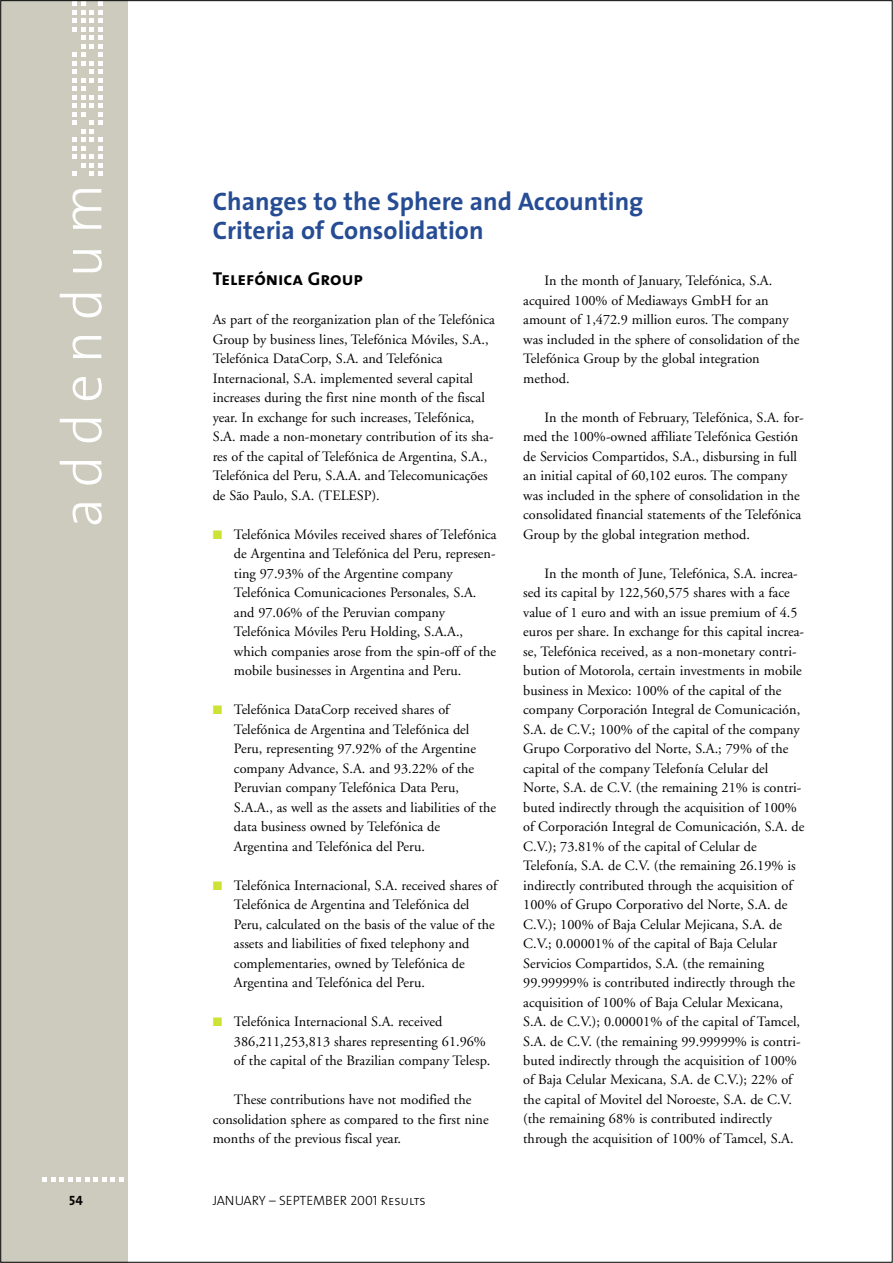
<style>
.page{position:relative;width:893px;height:1263px;background:#fff}
.page>*{position:absolute;margin:0;border:0;box-sizing:border-box;transform-origin:0 0}
.t1{font:300 57px "The Sans";letter-spacing:.185em;color:#fff}
.t2{font:700 25.5px/28.5px "The Sans";color:#264c94}
.t3{font:18.75px "The Sans Bold Caps";color:#000}
.t4{font:14.25px/19.5px "Adobe Garamond";color:#000}
.t5{font:13.5px "The Sans Light Caps";color:#000}
.t6{font:13.5px "The Sans Bold Caps";color:#000}
.s1{font-family:"European Pi Three";color:#cce234}
</style>
<div class="page">
<div style="left:0;top:0;width:128px;height:1263px;background:#cdcbbe"></div>
<svg style="left:72px;top:3px;width:30px;height:173px"></svg>
<svg style="left:43px;top:1178px;width:80px;height:4px"></svg>
<h1 class="t1" style="left:61px;top:527px;width:345px;rotate:-90deg">addendum</h1>
<h2 class="t2" style="left:213px;top:190px;width:432px">Changes to the Sphere and Accounting<br>Criteria of Consolidation</h2>
<h3 class="t3" style="left:213px;top:268px;width:152px">Telefónica Group</h3>
<p class="t4" style="left:213px;top:311px;width:284px">As part of the reorganization plan of the Telefónica Group by business lines, Telefónica Móviles, S.A., Telefónica DataCorp, S.A. and Telefónica Internacional, S.A. implemented several capital increases during the first nine month of the fiscal year. In exchange for such increases, Telefónica, S.A. made a non-monetary contribution of its sha&shy;res of the capital of Telefónica de Argentina, S.A., Telefónica del Peru, S.A.A. and Telecomunicações de São Paulo, S.A. (TELESP).</p>
<p class="t4" style="left:234px;top:526px;width:264px;text-indent:-21px"><span class="s1">-</span> Telefónica Móviles received shares of Telefónica de Argentina and Telefónica del Peru, represen&shy;ting 97.93% of the Argentine company Telefónica Comunicaciones Personales, S.A. and 97.06% of the Peruvian company Telefónica Móviles Peru Holding, S.A.A., which companies arose from the spin-off of the mobile businesses in Argentina and Peru.</p>
<p class="t4" style="left:234px;top:701px;width:263px;text-indent:-21px"><span class="s1">-</span> Telefónica DataCorp received shares of Telefónica de Argentina and Telefónica del Peru, representing 97.92% of the Argentine company Advance, S.A. and 93.22% of the Peruvian company Telefónica Data Peru, S.A.A., as well as the assets and liabilities of the data business owned by Telefónica de Argentina and Telefónica del Peru.</p>
<p class="t4" style="left:234px;top:877px;width:265px;text-indent:-21px"><span class="s1">-</span> Telefónica Internacional, S.A. received shares of Telefónica de Argentina and Telefónica del Peru, calculated on the basis of the value of the assets and liabilities of fixed telephony and complementaries, owned by Telefónica de Argentina and Telefónica del Peru.</p>
<p class="t4" style="left:234px;top:1013px;width:258px;text-indent:-21px"><span class="s1">-</span> Telefónica Internacional S.A. received<br>386,211,253,813 shares representing 61.96% of the capital of the Brazilian company Telesp.</p>
<p class="t4" style="left:213px;top:1091px;width:277px;text-indent:21px">These contributions have not modified the consolidation sphere as compared to the first nine months of the previous fiscal year.</p>
<p class="t4" style="left:523px;top:272px;width:278px;text-indent:21px">In the month of January, Telefónica, S.A. acquired 100% of Mediaways GmbH for an amount of 1,472.9 million euros. The company was included in the sphere of consolidation of the Telefónica Group by the global integration method.</p>
<p class="t4" style="left:523px;top:409px;width:282px;text-indent:21px">In the month of February, Telefónica, S.A. for&shy;med the 100%-owned affiliate Telefónica Gestión de Servicios Compartidos, S.A., disbursing in full an initial capital of 60,102 euros. The company was included in the sphere of consolidation in the consolidated financial statements of the Telefónica Group by the global integration method.</p>
<p class="t4" style="left:523px;top:565px;width:283px;text-indent:21px">In the month of June, Telefónica, S.A. increa&shy;sed its capital by 122,560,575 shares with a face value of 1 euro and with an issue premium of 4.5 euros per share. In exchange for this capital increa&shy;se, Telefónica received, as a non-monetary contri&shy;bution of Motorola, certain investments in mobile business in Mexico: 100% of the capital of the company Corporación Integral de Comunicación, S.A. de C.V.; 100% of the capital of the company Grupo Corporativo del Norte, S.A.; 79% of the capital of the company Telefonía Celular del Norte, S.A. de C.V. (the remaining 21% is contri&shy;buted indirectly through the acquisition of 100% of Corporación Integral de Comunicación, S.A. de C.V.); 73.81% of the capital of Celular de Telefonía, S.A. de C.V. (the remaining 26.19% is indirectly contributed through the acquisition of 100% of Grupo Corporativo del Norte, S.A. de C.V.); 100% of Baja Celular Mejicana, S.A. de C.V.; 0.00001% of the capital of Baja Celular Servicios Compartidos, S.A. (the remaining 99.99999% is contributed indirectly through the acquisition of 100% of Baja Celular Mexicana, S.A. de C.V.); 0.00001% of the capital of Tamcel, S.A. de C.V. (the remaining 99.99999% is contri&shy;buted indirectly through the acquisition of 100% of Baja Celular Mexicana, S.A. de C.V.); 22% of the capital of Movitel del Noroeste, S.A. de C.V. (the remaining 68% is contributed indirectly through the acquisition of 100% of Tamcel, S.A.</p>
<p class="t6" style="left:69px;top:1192px;width:15px">54</p>
<p class="t5" style="left:213px;top:1192px;width:215px">JANUARY – SEPTEMBER 2001 Results</p>
</div>
